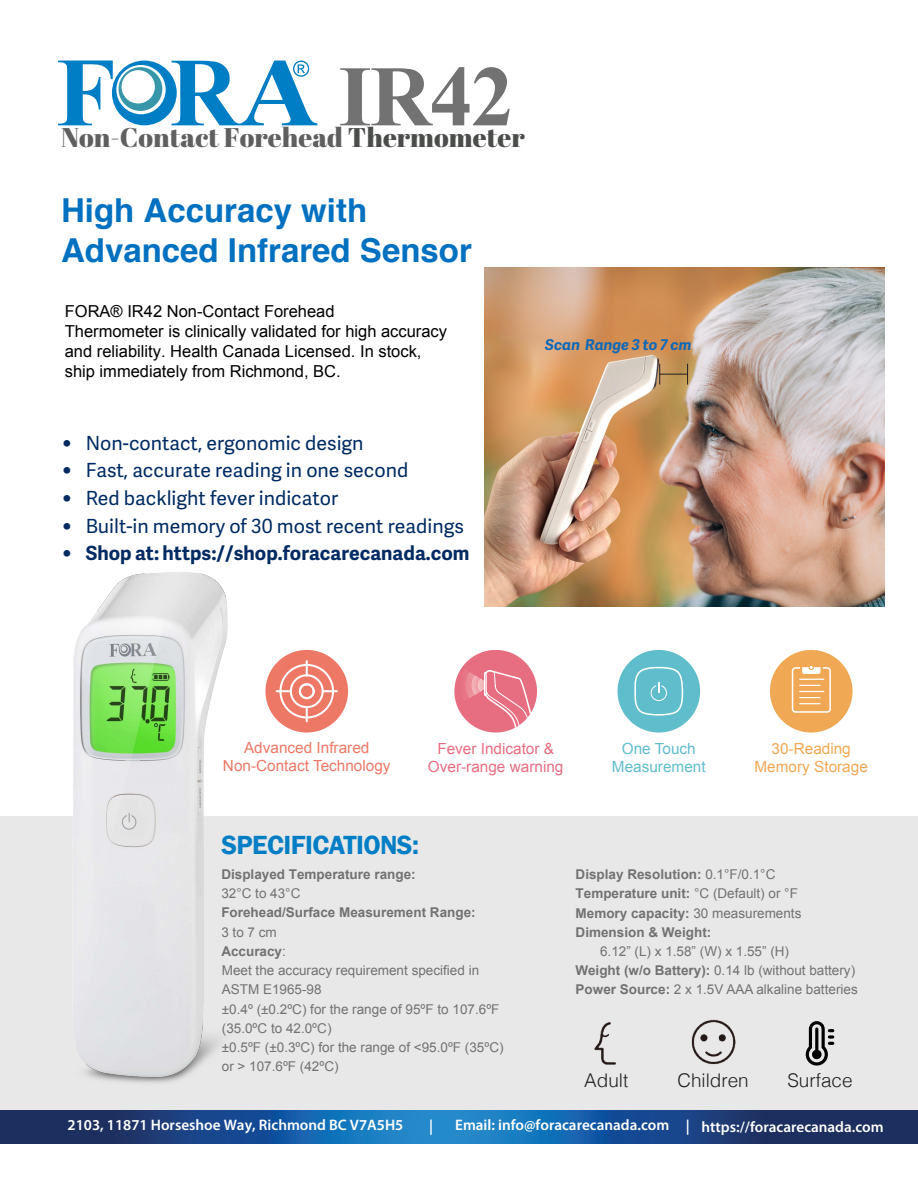
<style>
.page{position:relative;width:918px;height:1188px;background:#fff}
.page>*{position:absolute;margin:0;border:0;box-sizing:border-box;transform-origin:0 0}
.t1{font:700 33px/39.6px "Helvetica";color:#0070c0}
.t2{font:27px "Abril Fatface";color:#5e5f5e}
.t3{font:600 27px "Franklin Gothic";letter-spacing:-.02em;color:#007ec5}
.t4{font:19.5px "Adelle Sans";color:#002b62}
.t5{font:700 19.5px "Adelle Sans";color:#002b62}
.t6{font:300 18.9px "Helvetica";color:#231f20}
.t7{font:16.5px/19.8px "Arial";color:#000}
.t8{font:15.3px "Arial";color:#ed7866}
.t9{font:15.3px "Arial";color:#e76d81}
.t10{font:15.3px "Arial";color:#f1a854}
.t11{font:15.3px "Arial";color:#60bdcc}
.t12{font:600 15.15px "Myriad Pro";color:#fff}
.t13{font:italic 700 14.85px "Adelle Sans";color:#0d69b9}
.t14{font:700 13.5px/19.2px "Arial";color:#717271}
.t15{font:13.5px/19.2px "Arial";color:#717271}
.s1{color:#4b4d4b}
.s2{font-family:"Franklin Gothic"}
.s3{font-family:"Franklin Gothic";font-weight:400}
.s4{font-weight:400}
.s5{font-weight:700}
</style>
<div class="page">
<div style="left:0;top:816px;width:918px;height:294px;background:#e8e8e8"></div>
<svg style="left:58px;top:61px;width:259px;height:64px"></svg>
<svg style="left:0;top:1110px;width:918px;height:33px;background:#1a4f8d"></svg>
<svg style="left:340px;top:67px;width:170px;height:58px"></svg>
<div style="left:265px;top:650px;width:83px;height:83px;background:#ed7866;border-radius:50%"></div>
<svg style="left:276px;top:660px;width:62px;height:62px"></svg>
<div style="left:454px;top:650px;width:83px;height:83px;background:#e76d81;border-radius:50%"></div>
<svg style="left:464px;top:670px;width:73px;height:63px"></svg>
<div style="left:617px;top:650px;width:83px;height:83px;background:#60bdcc;border-radius:50%"></div>
<svg style="left:634px;top:666px;width:50px;height:50px"></svg>
<div style="left:770px;top:650px;width:83px;height:83px;background:#f1a854;border-radius:50%"></div>
<div style="left:792px;top:667px;width:39px;height:46px;border:2px solid #fff;border-radius:3px"></div>
<svg style="left:799px;top:666px;width:25px;height:38px"></svg>
<img style="left:485px;top:267px;width:400px;height:339px">
<svg style="left:659px;top:364px;width:29px;height:21px"></svg>
<svg style="left:805px;top:1021px;width:29px;height:45px"></svg>
<img style="left:691px;top:1019px;width:45px;height:45px">
<img style="left:594px;top:1022px;width:22px;height:43px">
<img style="left:73px;top:572px;width:155px;height:511px">
<p class="t2" style="left:61px;top:118px;width:465px">Non-Contact Forehead <span class="s1">Thermometer</span></p>
<p class="t1" style="left:61px;top:191px;width:412px">High Accuracy with<br>Advanced Infrared Sensor</p>
<p class="t7" style="left:65px;top:302px;width:384px">FORA® IR42 Non-Contact Forehead<br>Thermometer is clinically validated for high accuracy and reliability. Health Canada Licensed. In stock, ship immediately from Richmond, BC.</p>
<p class="t4" style="left:61px;top:429px;width:304px"><span class="s2">•</span> Non-contact, ergonomic design</p>
<p class="t4" style="left:61px;top:457px;width:349px"><span class="s2">•</span> Fast, accurate reading in one second</p>
<p class="t4" style="left:61px;top:485px;width:278px"><span class="s2">•</span> Red backlight fever indicator</p>
<p class="t4" style="left:61px;top:512px;width:404px"><span class="s2">•</span> Built-in memory of 30 most recent readings</p>
<p class="t5" style="left:61px;top:538px;width:410px"><span class="s3">•</span> Shop at: https://shop.foracarecanada.com</p>
<p class="t13" style="left:545px;top:335px;width:148px">Scan Range 3 to 7 cm</p>
<p class="t8" style="left:244px;top:737px;width:127px">Advanced Infrared</p>
<p class="t8" style="left:223px;top:756px;width:169px">Non-Contact Technology</p>
<p class="t9" style="left:437px;top:738px;width:118px">Fever Indicator &amp;</p>
<p class="t9" style="left:428px;top:757px;width:137px">Over-range warning</p>
<p class="t11" style="left:622px;top:738px;width:75px">One Touch</p>
<p class="t11" style="left:612px;top:757px;width:95px">Measurement</p>
<p class="t10" style="left:772px;top:738px;width:81px">30-Reading</p>
<p class="t10" style="left:755px;top:757px;width:115px">Memory Storage</p>
<p class="t3" style="left:221px;top:828px;width:199px">SPECIFICATIONS:</p>
<p class="t14" style="left:221px;top:865px;width:259px">Displayed Temperature range:<br><span class="s4">32°C to 43°C<br></span>Forehead/Surface Measurement Range:<br><span class="s4">3</span> <span class="s4">to 7 cm<br></span>Accuracy<span class="s4">:<br>Meet the accuracy requirement specified in<br>ASTM E1965-98</span></p>
<p class="t15" style="left:222px;top:999px;width:279px">±0.4º (±0.2ºC) for the range of 95ºF to 107.6ºF (35.0ºC to 42.0ºC)</p>
<p class="t15" style="left:222px;top:1038px;width:283px">±0.5ºF (±0.3ºC) for the range of &lt;95.0ºF (35ºC) or &gt; 107.6ºF (42ºC)</p>
<p class="t14" style="left:576px;top:865px;width:201px">Display Resolution: <span class="s4">0.1°F/0.1°C</span></p>
<p class="t14" style="left:576px;top:885px;width:224px">Temperature unit: <span class="s4">°C</span> <span class="s4">(Default) or °</span><span class="s4">F</span></p>
<p class="t14" style="left:576px;top:904px;width:227px">Memory capacity: <span class="s4">30 measurements</span></p>
<p class="t14" style="left:576px;top:923px;width:137px">Dimension &amp; Weight:</p>
<p class="t15" style="left:600px;top:942px;width:191px">6.12” (L) x 1.58” (W) x 1.55” (H)</p>
<p class="t15" style="left:576px;top:961px;width:281px"><span class="s5">Weight (w/o Battery):</span> 0.14 lb (without battery)</p>
<p class="t15" style="left:576px;top:980px;width:284px"><span class="s5">Power Source:</span> 2 x 1.5V AAA alkaline batteries</p>
<p class="t6" style="left:584px;top:1064px;width:46px">Adult</p>
<p class="t6" style="left:677px;top:1064px;width:73px">Children</p>
<p class="t6" style="left:787px;top:1064px;width:67px">Surface</p>
<p class="t12" style="left:68px;top:1116px;width:337px">2103, 11871 Horseshoe Way, Richmond BC V7A5H5</p>
<p class="t12" style="left:429px;top:1116px;width:5px">|</p>
<p class="t12" style="left:455px;top:1116px;width:430px">Email: info@foracarecanada.com | https://foracarecanada.com</p>
</div>
